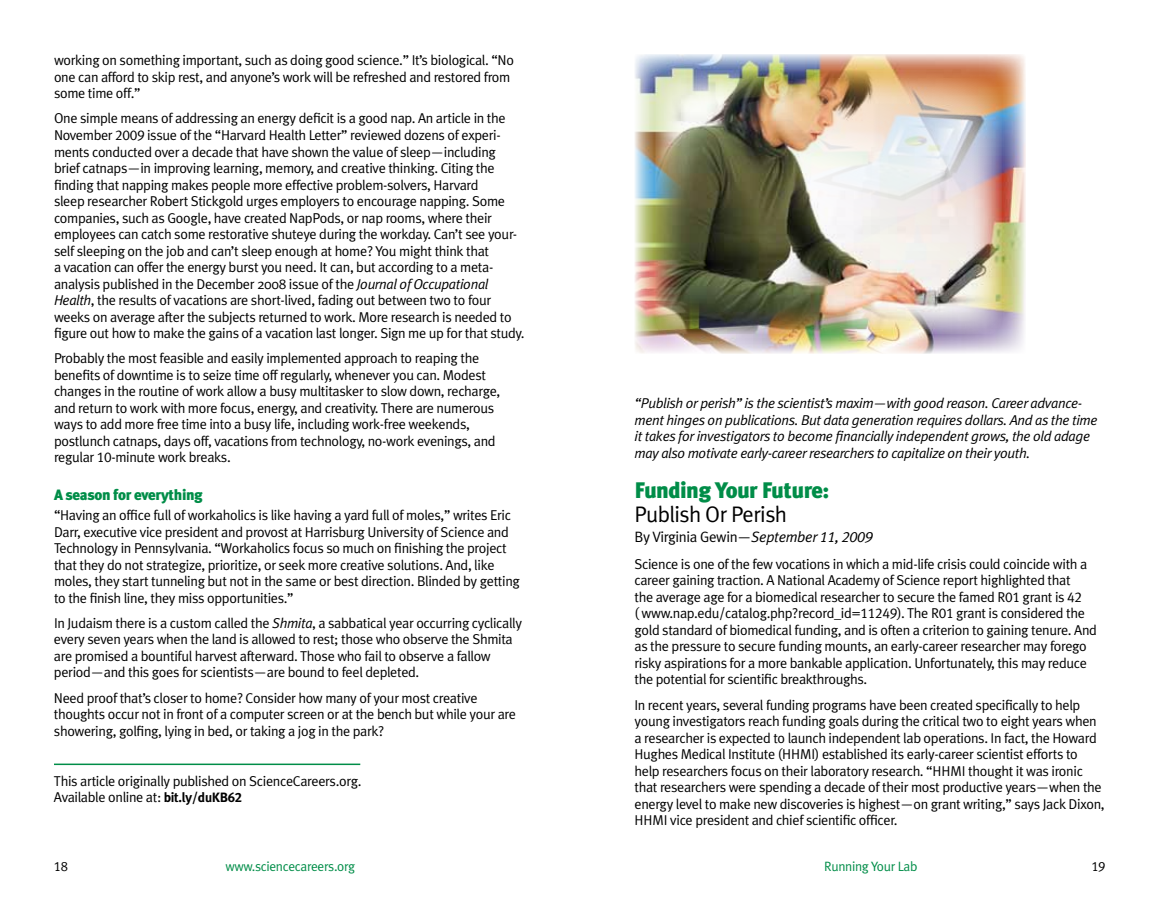
<style>
.page{position:relative;width:1161px;height:905px;background:#fff}
.page>*{position:absolute;margin:0;border:0;box-sizing:border-box;transform-origin:0 0}
.t1{font:900 22.5px "Meta Plus";letter-spacing:-.025em;color:#008d48}
.t2{font:22.5px "Meta Plus Normal";letter-spacing:-.025em;color:#000}
.t3{font:15px "Meta Plus Normal";letter-spacing:-.025em;color:#000}
.t4{font:900 15px "Meta Plus";letter-spacing:-.025em;color:#008d48}
.t5{font:14.25px/16.5px "Meta Plus Normal";letter-spacing:-.025em;color:#000}
.t6{font:italic 14.25px/16.5px "Meta Plus Normal";letter-spacing:-.025em;color:#000}
.t7{font:13.5px "Meta Plus Normal";letter-spacing:-.025em;color:#008d48}
.t8{font:13.5px "Meta Plus Normal Caps";color:#000}
.s1{font-family:"Meta Plus Normal Caps"}
.s2{font-style:italic}
.s3{font-family:"Meta Plus";font-weight:700;font-size:13.5px}
.s4{font-family:"Meta Plus Bold Caps";font-size:13.5px}
.s5{font-family:"Meta Plus Normal Caps";font-style:italic}
</style>
<div class="page">
<hr style="left:54px;top:763px;width:306px;height:2px;background:#008d48">
<img style="left:635px;top:54px;width:390px;height:299px">
<img style="left:655px;top:70px;width:347px;height:264px">
<p class="t5" style="left:54px;top:52px;width:462px">working on something important, such as doing good science.” It’s biological. “No one can afford to skip rest, and anyone’s work will be refreshed and restored from some time off.”</p>
<p class="t5" style="left:54px;top:110px;width:472px">One simple means of addressing an energy deficit is a good nap. An article in the November <span class="s1">2009</span> issue of the “Harvard Health Letter” reviewed dozens of experi&shy;ments conducted over a decade that have shown the value of sleep—including brief catnaps—in improving learning, memory, and creative thinking. Citing the finding that napping makes people more effective problem-solvers, Harvard<br>sleep researcher Robert Stickgold urges employers to encourage napping. Some companies, such as Google, have created NapPods, or nap rooms, where their employees can catch some restorative shuteye during the workday. Can’t see your&shy;self sleeping on the job and can’t sleep enough at home? You might think that<br>a vacation can offer the energy burst you need. It can, but according to a meta&shy;analysis published in the December 2008 issue of the <span class="s2">Journal of Occupational Health</span>, the results of vacations are short-lived, fading out between two to four weeks on average after the subjects returned to work. More research is needed to figure out how to make the gains of a vacation last longer. Sign me up for that study.</p>
<p class="t5" style="left:54px;top:350px;width:448px">Probably the most feasible and easily implemented approach to reaping the benefits of downtime is to seize time off regularly, whenever you can. Modest changes in the routine of work allow a busy multitasker to slow down, recharge, and return to work with more focus, energy, and creativity. There are numerous ways to add more free time into a busy life, including work-free weekends, postlunch catnaps, days off, vacations from technology, no-work evenings, and regular <span class="s1">10</span>-minute work breaks.</p>
<p class="t4" style="left:54px;top:486px;width:150px">A season for everything</p>
<p class="t5" style="left:54px;top:507px;width:467px">“Having an office full of workaholics is like having a yard full of moles,” writes Eric Darr, executive vice president and provost at Harrisburg University of Science and Technology in Pennsylvania. “Workaholics focus so much on finishing the project that they do not strategize, prioritize, or seek more creative solutions. And, like moles, they start tunneling but not in the same or best direction. Blinded by getting to the finish line, they miss opportunities.”</p>
<p class="t5" style="left:54px;top:614px;width:470px">In Judaism there is a custom called the <span class="s2">Shmita</span>, a sabbatical year occurring cyclically every seven years when the land is allowed to rest; those who observe the Shmita are promised a bountiful harvest afterward. Those who fail to observe a fallow period—and this goes for scientists—are bound to feel depleted.</p>
<p class="t5" style="left:54px;top:689px;width:464px">Need proof that’s closer to home? Consider how many of your most creative thoughts occur not in front of a computer screen or at the bench but while your are showering, golfing, lying in bed, or taking a jog in the park?</p>
<p class="t5" style="left:54px;top:772px;width:309px">This article originally published on ScienceCareers.org.<br>Available online at: <span class="s3">bit.ly/duKB</span><span class="s4">62</span></p>
<p class="t6" style="left:635px;top:394px;width:465px">“Publish or perish” is the scientist’s maxim—with good reason. Career advance&shy;ment hinges on publications. But data generation requires dollars. And as the time it takes for investigators to become financially independent grows, the old adage may also motivate early-career researchers to capitalize on their youth.</p>
<h1 class="t1" style="left:634px;top:477px;width:196px">Funding Your Future:</h1>
<h1 class="t2" style="left:634px;top:501px;width:154px">Publish Or Perish</h1>
<p class="t3" style="left:634px;top:527px;width:240px">By Virginia Gewin—<span class="s2">September</span> <span class="s5">11, 2009</span></p>
<p class="t5" style="left:634px;top:555px;width:464px">Science is one of the few vocations in which a mid-life crisis could coincide with a career gaining traction. A National Academy of Science report highlighted that<br>the average age for a biomedical researcher to secure the famed R<span class="s1">01</span> grant is <span class="s1">42<br></span>( www.nap.edu/catalog.php?record_id=<span class="s1">11249</span>). The R<span class="s1">01</span> grant is considered the gold standard of biomedical funding, and is often a criterion to gaining tenure. And as the pressure to secure funding mounts, an early-career researcher may forego risky aspirations for a more bankable application. Unfortunately, this may reduce the potential for scientific breakthroughs.</p>
<p class="t5" style="left:635px;top:696px;width:472px">In recent years, several funding programs have been created specifically to help young investigators reach funding goals during the critical two to eight years when a researcher is expected to launch independent lab operations. In fact, the Howard Hughes Medical Institute (HHMI) established its early-career scientist efforts to help researchers focus on their laboratory research. “HHMI thought it was ironic that researchers were spending a decade of their most productive years—when the energy level to make new discoveries is highest—on grant writing,” says Jack Dixon, HHMI vice president and chief scientific officer.</p>
<p class="t8" style="left:54px;top:858px;width:16px">18</p>
<p class="t7" style="left:225px;top:858px;width:131px">www.sciencecareers.org</p>
<p class="t7" style="left:824px;top:858px;width:95px">Running Your Lab</p>
<p class="t8" style="left:1091px;top:858px;width:16px">19</p>
</div>
